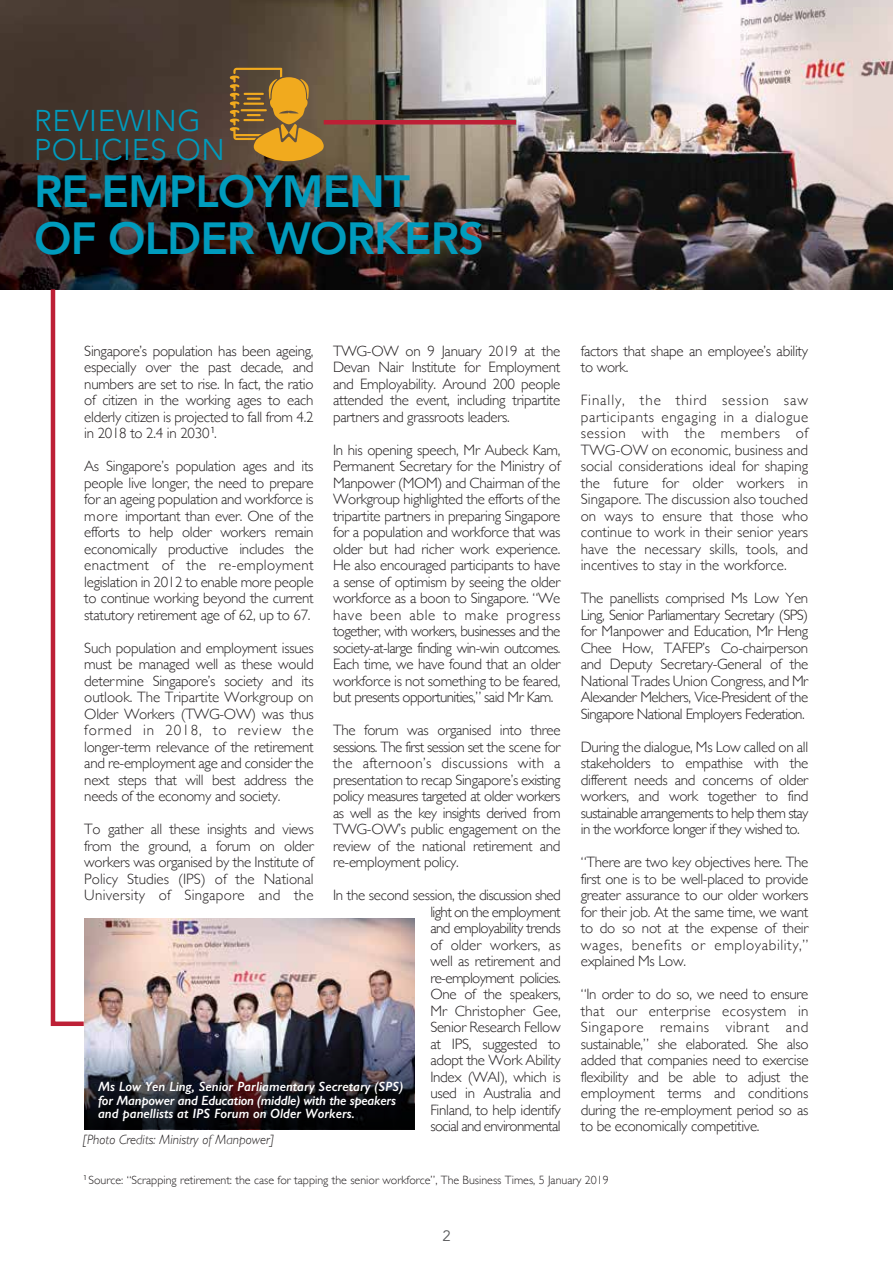
<style>
.page{position:relative;width:893px;height:1263px;background:#fff}
.page>*{position:absolute;margin:0;border:0;box-sizing:border-box;transform-origin:0 0}
.t1{font:800 45px/47.1px "Avenir";letter-spacing:-.02em;color:#009bbd}
.t2{font:300 30px/29.1px "Avenir";letter-spacing:.02em;color:#009bbd}
.t3{font:300 15px/16.5px "Gill Sans";letter-spacing:-.02em;color:#231f20;text-align:justify}
.t4{font:15px "Avenir";color:#58595b}
.t5{font:italic 600 13.5px/13.5px "Gill Sans";color:#fff}
.t6{font:italic 300 13.5px "Gill Sans";color:#231f20}
.t7{font:300 12px "Gill Sans";color:#231f20}
</style>
<div class="page">
<img style="left:0;top:0;width:893px;height:289px">
<img style="left:84px;top:918px;width:330px;height:129px">
<svg style="left:48px;top:285px;width:40px;height:743px"></svg>
<img style="left:84px;top:1047px;width:330px;height:82px">
<svg style="left:230px;top:68px;width:94px;height:93px;background:#9d7530"></svg>
<hr style="left:324px;top:120px;width:192px;height:4px;background:#bd2036">
<h2 class="t2" style="left:34px;top:106px;width:192px">REVIEWING<br>POLICIES ON</h2>
<h1 class="t1" style="left:34px;top:168px;width:451px">RE-EMPLOYMENT<br>OF OLDER WORKERS</h1>
<p class="t3" style="left:84px;top:342px;width:231px">Singapore’s population has been ageing, especially over the past decade, and numbers are set to rise. In fact, the ratio of citizen in the working ages to each elderly citizen is projected to fall from 4.2 in 2018 to 2.4 in 2030 <sup>1</sup>.</p>
<p class="t3" style="left:84px;top:457px;width:231px">As Singapore’s population ages and its people live longer, the need to prepare for an ageing population and workforce is more important than ever. One of the efforts to help older workers remain economically productive includes the enactment of the re-employment legislation in 2012 to enable more people to continue working beyond the current statutory retirement age of 62, up to 67.</p>
<p class="t3" style="left:84px;top:639px;width:231px">Such population and employment issues must be managed well as these would determine Singapore’s society and its outlook. The Tripartite Workgroup on Older Workers (TWG-OW) was thus formed in 2018, to review the longer-term relevance of the retirement and re-employment age and consider the next steps that will best address the needs of the economy and society.</p>
<p class="t3" style="left:84px;top:820px;width:231px">To gather all these insights and views from the ground, a forum on older workers was organised by the Institute of Policy Studies (IPS) of the National University of Singapore and the</p>
<p class="t3" style="left:333px;top:342px;width:229px">TWG-OW on 9 January 2019 at the Devan Nair Institute for Employment and Employability. Around 200 people attended the event, including tripartite partners and grassroots leaders.</p>
<p class="t3" style="left:333px;top:441px;width:229px">In his opening speech, Mr Aubeck Kam, Permanent Secretary for the Ministry of Manpower (MOM) and Chairman of the Workgroup highlighted the efforts of the tripartite partners in preparing Singapore for a population and workforce that was older but had richer work experience.<br>He also encouraged participants to have a sense of optimism by seeing the older workforce as a boon to Singapore. “We have been able to make progress together, with workers, businesses and the society-at-large finding win-win outcomes.<br>Each time, we have found that an older workforce is not something to be feared, but presents opportunities,” said Mr Kam.</p>
<p class="t3" style="left:333px;top:721px;width:229px">The forum was organised into three sessions. The first session set the scene for the afternoon’s discussions with a presentation to recap Singapore’s existing policy measures targeted at older workers as well as the key insights derived from TWG-OW’s public engagement on the review of the national retirement and re-employment policy.</p>
<p class="t3" style="left:430px;top:886px;width:132px;text-indent:-97px">In the second session, the discussion shed light on the employment and employability trends of older workers, as well as retirement and re-employment policies.<br>One of the speakers, Mr Christopher Gee, Senior Research Fellow at IPS, suggested to adopt the Work Ability Index (WAI), which is used in Australia and Finland, to help identify social and environmental</p>
<p class="t5" style="left:98px;top:1079px;width:307px">Ms Low Yen Ling, Senior Parliamentary Secretary (SPS) for Manpower and Education (middle) with the speakers and panellists at IPS Forum on Older Workers.</p>
<p class="t6" style="left:83px;top:1132px;width:193px">[Photo Credits: Ministry of Manpower]</p>
<p class="t3" style="left:581px;top:342px;width:229px">factors that shape an employee’s ability to work.</p>
<p class="t3" style="left:581px;top:391px;width:229px">Finally, the third session saw participants engaging in a dialogue session with the members of TWG-OW on economic, business and social considerations ideal for shaping the future for older workers in Singapore. The discussion also touched on ways to ensure that those who continue to work in their senior years have the necessary skills, tools, and incentives to stay in the workforce.</p>
<p class="t3" style="left:581px;top:589px;width:229px">The panellists comprised Ms Low Yen Ling, Senior Parliamentary Secretary (SPS) for Manpower and Education, Mr Heng Chee How, TAFEP’s Co-chairperson and Deputy Secretary-General of the National Trades Union Congress, and Mr Alexander Melchers, Vice-President of the Singapore National Employers Federation.</p>
<p class="t3" style="left:581px;top:738px;width:229px">During the dialogue, Ms Low called on all stakeholders to empathise with the different needs and concerns of older workers, and work together to find sustainable arrangements to help them stay in the workforce longer if they wished to.</p>
<p class="t3" style="left:581px;top:853px;width:229px">“There are two key objectives here. The first one is to be well-placed to provide greater assurance to our older workers for their job. At the same time, we want to do so not at the expense of their wages, benefits or employability,” explained Ms Low.</p>
<p class="t3" style="left:581px;top:985px;width:229px">“In order to do so, we need to ensure that our enterprise ecosystem in Singapore remains vibrant and sustainable,” she elaborated. She also added that companies need to exercise flexibility and be able to adjust the employment terms and conditions during the re-employment period so as to be economically competitive.</p>
<p class="t7" style="left:84px;top:1170px;width:526px"><sup>1</sup> Source: “Scrapping retirement: the case for tapping the senior workforce”, The Business Times, 5 January 2019</p>
<p class="t4" style="left:442px;top:1226px;width:10px">2</p>
</div>
